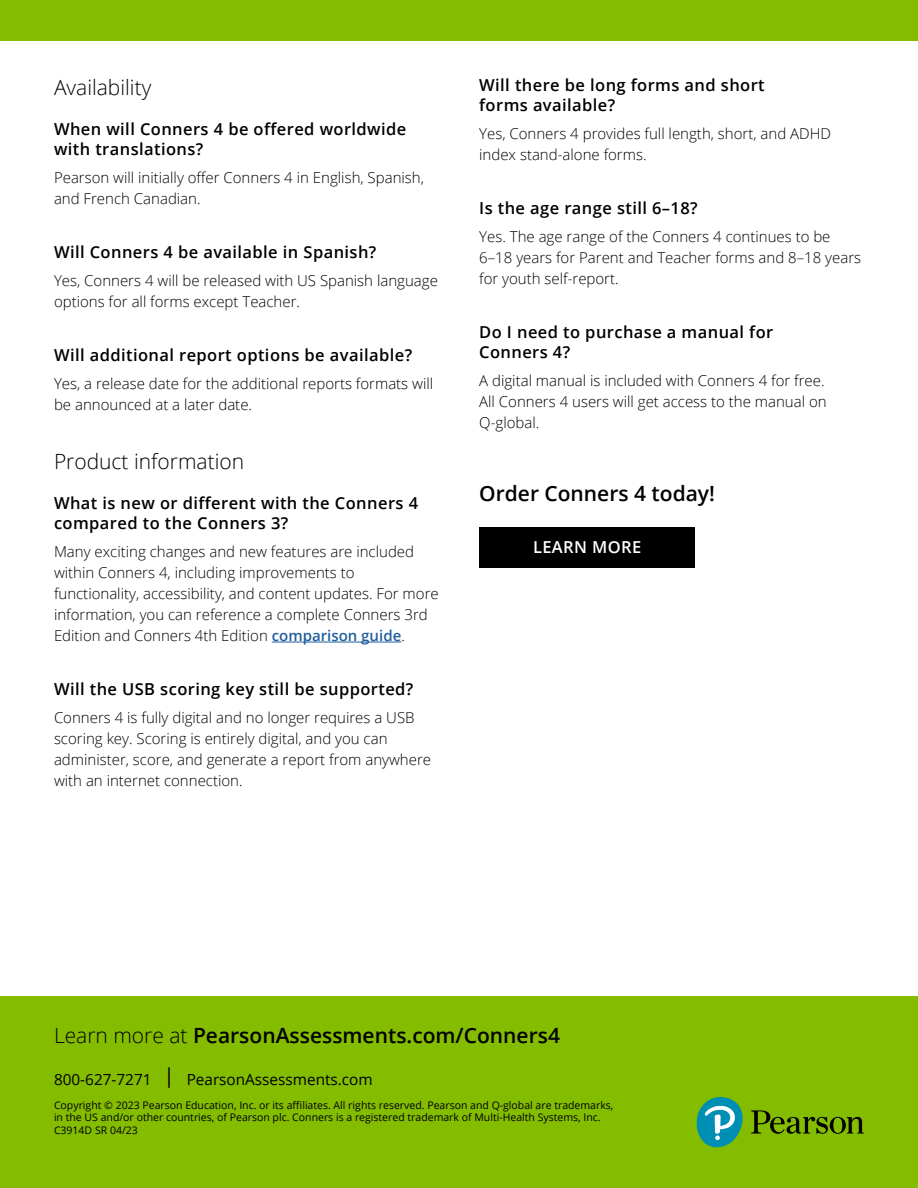
<style>
.page{position:relative;width:918px;height:1188px;background:#fff}
.page>*{position:absolute;margin:0;border:0;box-sizing:border-box;transform-origin:0 0}
.t1{font:600 21px "Open Sans";color:#000}
.t2{font:300 21px "Open Sans";color:#000}
.t3{font:600 16.5px/19.8px "Open Sans";letter-spacing:.025em;color:#000}
.t4{font:600 16.5px "Open Sans";letter-spacing:.025em;color:#fff}
.t5{font:15.3px "Open Sans";color:#000}
.t6{font:300 15px/21px "Open Sans";color:#000}
.t7{font:10.5px/12.6px "Open Sans";color:#000}
.s1{font-weight:600;color:#215e9e}
.s2{font-weight:300}
.s3{font-size:20.4px}
</style>
<div class="page">
<hr style="left:272px;top:642px;width:129px;height:1px;background:#215e9e">
<div style="left:479px;top:527px;width:216px;height:41px;background:#000"></div>
<div style="left:0;top:997px;width:918px;height:191px;background:#84bd00"></div>
<svg style="left:696px;top:1096px;width:168px;height:52px"></svg>
<div style="left:0;top:0;width:918px;height:40px;background:#84bd00"></div>
<h1 class="t2" style="left:54px;top:73px;width:99px">Availability</h1>
<p class="t3" style="left:54px;top:119px;width:354px">When will Conners 4 be offered worldwide with translations?</p>
<p class="t6" style="left:54px;top:166px;width:372px">Pearson will initially offer Conners 4 in English, Spanish, and French Canadian.</p>
<p class="t3" style="left:54px;top:242px;width:324px">Will Conners 4 be available in Spanish?</p>
<p class="t6" style="left:54px;top:269px;width:385px">Yes, Conners 4 will be released with US Spanish language options for all forms except Teacher.</p>
<p class="t3" style="left:54px;top:345px;width:360px">Will additional report options be available?</p>
<p class="t6" style="left:54px;top:372px;width:381px">Yes, a release date for the additional reports formats will be announced at a later date.</p>
<h1 class="t2" style="left:54px;top:447px;width:192px">Product information</h1>
<p class="t3" style="left:54px;top:493px;width:366px">What is new or different with the Conners 4 compared to the Conners 3?</p>
<p class="t6" style="left:54px;top:541px;width:386px">Many exciting changes and new features are included within Conners 4, including improvements to functionality, accessibility, and content updates. For more information, you can reference a complete Conners 3rd Edition and Conners 4th Edition <span class="s1">comparison guide</span>.</p>
<p class="t3" style="left:54px;top:679px;width:361px">Will the USB scoring key still be supported?</p>
<p class="t6" style="left:54px;top:707px;width:379px">Conners 4 is fully digital and no longer requires a USB scoring key. Scoring is entirely digital, and you can administer, score, and generate a report from anywhere with an internet connection.</p>
<p class="t3" style="left:479px;top:75px;width:287px">Will there be long forms and short forms available?</p>
<p class="t6" style="left:479px;top:123px;width:353px">Yes, Conners 4 provides full length, short, and ADHD index stand-alone forms.</p>
<p class="t3" style="left:479px;top:198px;width:220px">Is the age range still 6–18?</p>
<p class="t6" style="left:479px;top:226px;width:383px">Yes. The age range of the Conners 4 continues to be<br>6–18 years for Parent and Teacher forms and 8–18 years for youth self-report.</p>
<p class="t3" style="left:479px;top:322px;width:296px">Do I need to purchase a manual for<br>Conners 4?</p>
<p class="t6" style="left:479px;top:370px;width:349px">A digital manual is included with Conners 4 for free.<br>All Conners 4 users will get access to the manual on<br>Q-global.</p>
<h1 class="t1" style="left:479px;top:479px;width:237px">Order Conners 4 today!</h1>
<p class="t4" style="left:533px;top:536px;width:110px">LEARN MORE</p>
<h1 class="t1" style="left:54px;top:1021px;width:508px"><span class="s2">Learn more at</span> PearsonAssessments.com/Conners4</h1>
<p class="t5" style="left:54px;top:1069px;width:320px">800-627-7271 <span class="s3">|</span> PearsonAssessments.com</p>
<p class="t7" style="left:54px;top:1098px;width:561px">Copyright © 2023 Pearson Education, Inc. or its affiliates. All rights reserved. Pearson and Q-global are trademarks, in the US and/or other countries, of Pearson plc. Conners is a registered trademark of Multi-Health Systems, Inc.<br>C3914D SR 04/23</p>
</div>
